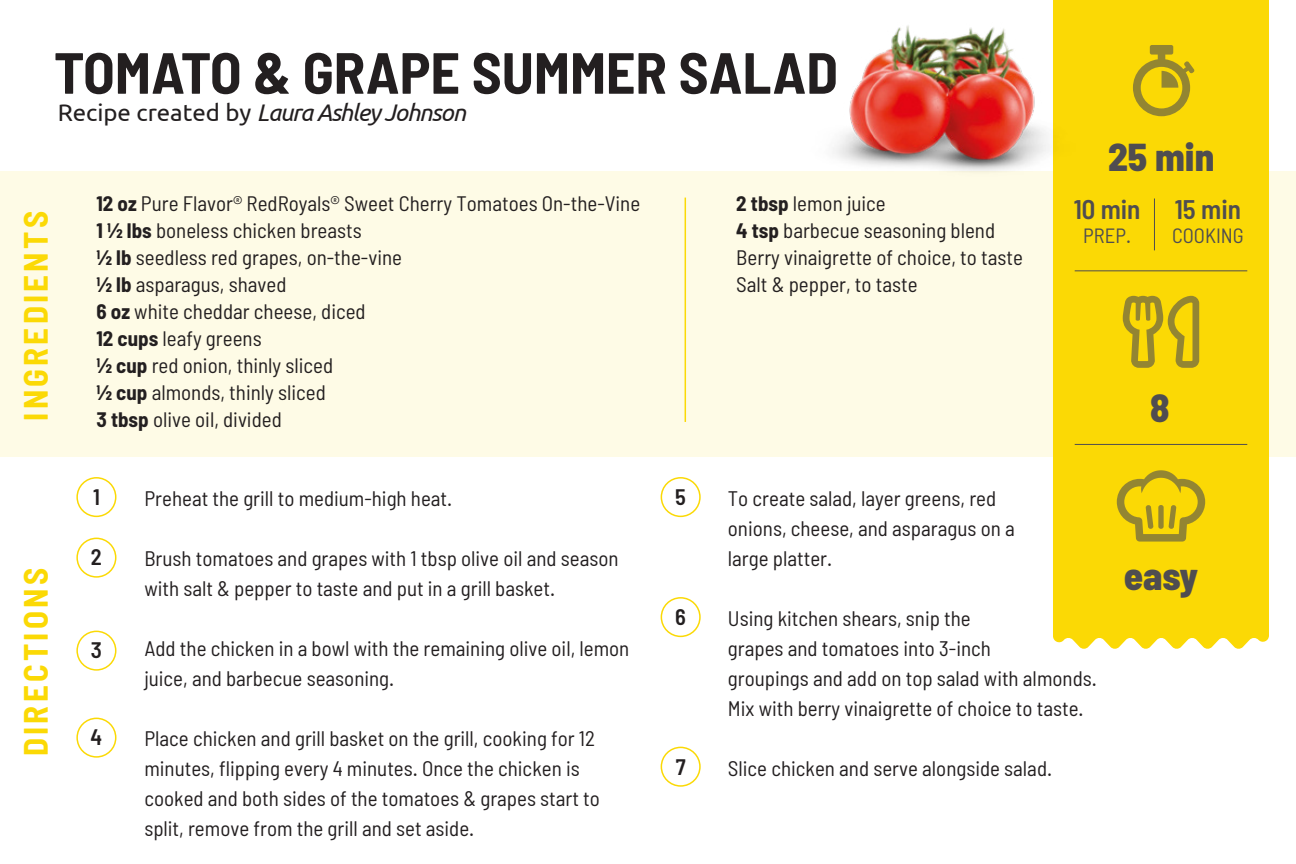
<style>
.page{position:relative;width:1296px;height:864px;background:#fff}
.page>*{position:absolute;margin:0;border:0;box-sizing:border-box;transform-origin:0 0}
.t1{font:700 semi-condensed 57.9px "Barlow";color:#231f20}
.t2{font:800 semi-condensed 39px "Barlow";color:#4f4d50}
.t3{font:700 semi-condensed 33px "Barlow";letter-spacing:.1em;color:#fbd905}
.t4{font:600 semi-condensed 27px "Barlow";color:#4f4d50}
.t5{font:italic 24px "Ubuntu";letter-spacing:-.04em;color:#231f20}
.t6{font:600 semi-condensed 22.5px "Barlow";color:#231f20}
.t7{font:semi-condensed 21px/27px "Barlow";color:#231f20}
.t8{font:semi-condensed 20.7px "Barlow";color:#4f4d50}
.s1{font-style:normal}
.s2{font-weight:700}
</style>
<div class="page">
<div style="left:0;top:171px;width:1296px;height:286px;background:#fefbe6"></div>
<div style="left:1053px;top:0;width:216px;height:649px;background:#fbd905"></div>
<svg style="left:1123px;top:296px;width:76px;height:72px;background:#ccb318"></svg>
<svg style="left:1117px;top:470px;width:88px;height:72px;background:#d8bd13"></svg>
<div style="left:1158px;top:505px;width:6px;height:24px;background:#938532;border-radius:2px"></div>
<svg style="left:1146px;top:45px;width:48px;height:71px;background:#cfb517"></svg>
<div style="left:76px;top:477px;width:40px;height:40px;border:2px solid #fbd905;border-radius:50%"></div>
<div style="left:661px;top:477px;width:40px;height:40px;border:2px solid #fbd905;border-radius:50%"></div>
<div style="left:661px;top:597px;width:40px;height:40px;border:2px solid #fbd905;border-radius:50%"></div>
<div style="left:661px;top:747px;width:40px;height:40px;border:2px solid #fbd905;border-radius:50%"></div>
<div style="left:76px;top:538px;width:40px;height:40px;border:2px solid #fbd905;border-radius:50%"></div>
<div style="left:76px;top:631px;width:40px;height:40px;border:2px solid #fbd905;border-radius:50%"></div>
<div style="left:76px;top:718px;width:40px;height:40px;border:2px solid #fbd905;border-radius:50%"></div>
<img style="left:833px;top:0;width:313px;height:211px">
<hr style="left:685px;top:198px;width:1px;height:224px;background:#fbd905">
<h1 class="t1" style="left:54px;top:37px;width:786px">TOMATO &amp; GRAPE SUMMER SALAD</h1>
<p class="t5" style="left:58px;top:98px;width:410px"><span class="s1">Recipe created by</span> Laura Ashley Johnson</p>
<h3 class="t3" style="left:15px;top:421px;width:211px;rotate:-90deg">INGREDIENTS</h3>
<p class="t7" style="left:96px;top:190px;width:545px"><span class="s2">12 oz</span> Pure Flavor® RedRoyals® Sweet Cherry Tomatoes On-the-Vine<br><span class="s2">1 ½ lbs</span> boneless chicken breasts<br><span class="s2">½ lb</span> seedless red grapes, on-the-vine<br><span class="s2">½ lb</span> asparagus, shaved<br><span class="s2">6 oz</span> white cheddar cheese, diced<br><span class="s2">12 cups</span> leafy greens<br><span class="s2">½ cup</span> red onion, thinly sliced<br><span class="s2">½ cup</span> almonds, thinly sliced<br><span class="s2">3 tbsp</span> olive oil, divided</p>
<p class="t7" style="left:736px;top:190px;width:288px"><span class="s2">2 tbsp</span> lemon juice<br><span class="s2">4 tsp</span> barbecue seasoning blend<br>Berry vinaigrette of choice, to taste<br>Salt &amp; pepper, to taste</p>
<h2 class="t2" style="left:1108px;top:133px;width:108px">25 min</h2>
<p class="t4" style="left:1074px;top:192px;width:68px">10 min</p>
<p class="t8" style="left:1083px;top:223px;width:49px">PREP.</p>
<p class="t4" style="left:1175px;top:192px;width:68px">15 min</p>
<p class="t8" style="left:1172px;top:223px;width:73px">COOKING</p>
<h2 class="t2" style="left:1150px;top:383px;width:21px">8</h2>
<h3 class="t3" style="left:15px;top:756px;width:190px;rotate:-90deg">DIRECTIONS</h3>
<p class="t6" style="left:93px;top:483px;width:8px">1</p>
<p class="t6" style="left:675px;top:483px;width:12px">5</p>
<p class="t7" style="left:144px;top:484px;width:309px">Preheat the grill to medium-high heat.</p>
<p class="t6" style="left:91px;top:543px;width:12px">2</p>
<p class="t7" style="left:144px;top:543px;width:476px;line-height:30px">Brush tomatoes and grapes with 1 tbsp olive oil and season with salt &amp; pepper to taste and put in a grill basket.</p>
<p class="t6" style="left:675px;top:603px;width:12px">6</p>
<p class="t6" style="left:91px;top:636px;width:13px">3</p>
<p class="t7" style="left:144px;top:633px;width:487px;line-height:30px">Add the chicken in a bowl with the remaining olive oil, lemon juice, and barbecue seasoning.</p>
<p class="t6" style="left:91px;top:723px;width:13px">4</p>
<p class="t7" style="left:144px;top:723px;width:457px;line-height:30px">Place chicken and grill basket on the grill, cooking for 12 minutes, flipping every 4 minutes. Once the chicken is cooked and both sides of the tomatoes &amp; grapes start to split, remove from the grill and set aside.</p>
<p class="t6" style="left:676px;top:752px;width:11px">7</p>
<p class="t7" style="left:728px;top:483px;width:288px;line-height:30px">To create salad, layer greens, red onions, cheese, and asparagus on a large platter.</p>
<p class="t7" style="left:728px;top:603px;width:370px;line-height:30px">Using kitchen shears, snip the<br>grapes and tomatoes into 3-inch<br>groupings and add on top salad with almonds.<br>Mix with berry vinaigrette of choice to taste.</p>
<p class="t7" style="left:728px;top:754px;width:326px">Slice chicken and serve alongside salad.</p>
<h2 class="t2" style="left:1124px;top:552px;width:76px">easy</h2>
</div>
